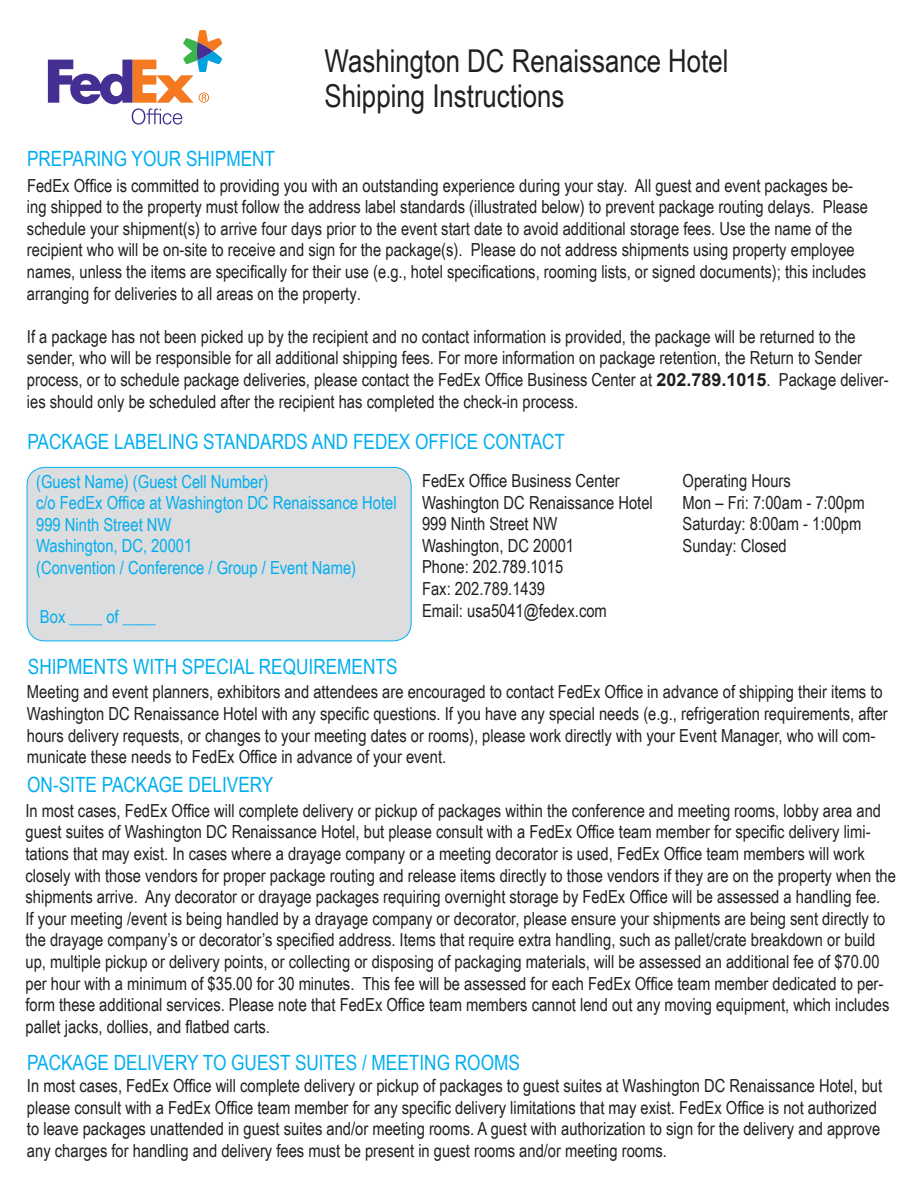
<style>
.page{position:relative;width:918px;height:1188px;background:#fff}
.page>*{position:absolute;margin:0;border:0;box-sizing:border-box;transform-origin:0 0}
.t1{font:31.5px "Arial Narrow";color:#231f20}
.t2{font:21px "Arial Narrow";color:#00aeef}
.t3{font:18px/21.6px "Arial Narrow";color:#231f20}
.t4{font:18px/21.6px "Arial Narrow";color:#00aeef}
.s1{font-family:"Arial";font-weight:700}
</style>
<div class="page">
<div style="left:27px;top:467px;width:384px;height:174px;background:#dcdddf;border-radius:18px"></div>
<div style="left:27px;top:467px;width:384px;height:174px;border:1px solid #00aeef;border-radius:18px"></div>
<svg style="left:48px;top:30px;width:174px;height:95px"></svg>
<h1 class="t1" style="left:325px;top:38px;width:405px">Washington DC Renaissance Hotel</h1>
<h1 class="t1" style="left:325px;top:73px;width:241px">Shipping Instructions</h1>
<p class="t2" style="left:27px;top:143px;width:250px">PREPARING YOUR SHIPMENT</p>
<p class="t3" style="left:27px;top:174px;width:842px">FedEx Office is committed to providing you with an outstanding experience during your stay. All guest and event packages be&shy;ing shipped to the property must follow the address label standards (illustrated below) to prevent package routing delays. Please schedule your shipment(s) to arrive four days prior to the event start date to avoid additional storage fees. Use the name of the recipient who will be on-site to receive and sign for the package(s). Please do not address shipments using property employee names, unless the items are specifically for their use (e.g., hotel specifications, rooming lists, or signed documents); this includes arranging for deliveries to all areas on the property.</p>
<p class="t3" style="left:27px;top:325px;width:863px">If a package has not been picked up by the recipient and no contact information is provided, the package will be returned to the sender, who will be responsible for all additional shipping fees. For more information on package retention, the Return to Sender process, or to schedule package deliveries, please contact the FedEx Office Business Center at <span class="s1">202.789.1015</span>. Package deliver&shy;ies should only be scheduled after the recipient has completed the check-in process.</p>
<p class="t2" style="left:27px;top:426px;width:539px">PACKAGE LABELING STANDARDS AND FEDEX OFFICE CONTACT</p>
<p class="t4" style="left:36px;top:470px;width:362px">(Guest Name) (Guest Cell Number)<br>c/o FedEx Office at Washington DC Renaissance Hotel 999 Ninth Street NW<br>Washington, DC, 20001<br>(Convention / Conference / Group / Event Name)</p>
<p class="t3" style="left:422px;top:469px;width:232px">FedEx Office Business Center<br>Washington DC Renaissance Hotel<br>999 Ninth Street NW<br>Washington, DC 20001<br>Phone: 202.789.1015<br>Fax: 202.789.1439<br>Email: usa5041@fedex.com</p>
<p class="t3" style="left:683px;top:469px;width:184px">Operating Hours<br>Mon – Fri: 7:00am - 7:00pm<br>Saturday: 8:00am - 1:00pm<br>Sunday: Closed</p>
<p class="t4" style="left:40px;top:606px;width:117px">Box ____ of ____</p>
<p class="t2" style="left:28px;top:652px;width:371px">SHIPMENTS WITH SPECIAL REQUIREMENTS</p>
<p class="t3" style="left:27px;top:681px;width:862px">Meeting and event planners, exhibitors and attendees are encouraged to contact FedEx Office in advance of shipping their items to Washington DC Renaissance Hotel with any specific questions. If you have any special needs (e.g., refrigeration requirements, after hours delivery requests, or changes to your meeting dates or rooms), please work directly with your Event Manager, who will com&shy;municate these needs to FedEx Office in advance of your event.</p>
<p class="t3" style="left:25px;top:799px;width:872px">In most cases, FedEx Office will complete delivery or pickup of packages within the conference and meeting rooms, lobby area and guest suites of Washington DC Renaissance Hotel, but please consult with a FedEx Office team member for specific delivery limi&shy;tations that may exist. In cases where a drayage company or a meeting decorator is used, FedEx Office team members will work closely with those vendors for proper package routing and release items directly to those vendors if they are on the property when the shipments arrive. Any decorator or drayage packages requiring overnight storage by FedEx Office will be assessed a handling fee.<br>If your meeting /event is being handled by a drayage company or decorator, please ensure your shipments are being sent directly to the drayage company’s or decorator’s specified address. Items that require extra handling, such as pallet/crate breakdown or build up, multiple pickup or delivery points, or collecting or disposing of packaging materials, will be assessed an additional fee of $70.00 per hour with a minimum of $35.00 for 30 minutes. This fee will be assessed for each FedEx Office team member dedicated to per&shy;form these additional services. Please note that FedEx Office team members cannot lend out any moving equipment, which includes pallet jacks, dollies, and flatbed carts.</p>
<p class="t2" style="left:27px;top:770px;width:248px">ON-SITE PACKAGE DELIVERY</p>
<p class="t2" style="left:27px;top:1047px;width:494px">PACKAGE DELIVERY TO GUEST SUITES / MEETING ROOMS</p>
<p class="t3" style="left:27px;top:1074px;width:857px">In most cases, FedEx Office will complete delivery or pickup of packages to guest suites at Washington DC Renaissance Hotel, but please consult with a FedEx Office team member for any specific delivery limitations that may exist. FedEx Office is not authorized to leave packages unattended in guest suites and/or meeting rooms. A guest with authorization to sign for the delivery and approve any charges for handling and delivery fees must be present in guest rooms and/or meeting rooms.</p>
</div>
